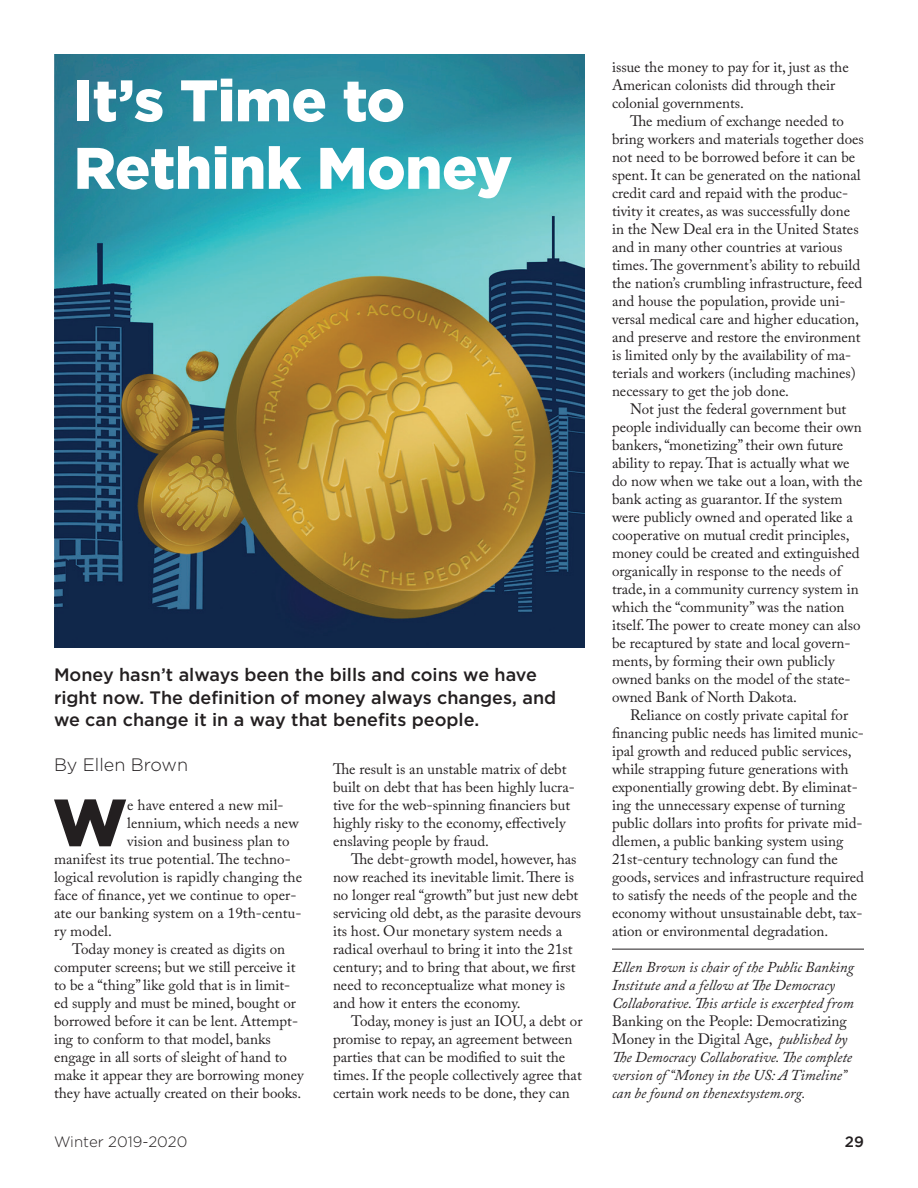
<style>
.page{position:relative;width:918px;height:1188px;background:#fff}
.page>*{position:absolute;margin:0;border:0;box-sizing:border-box;transform-origin:0 0}
.t1{font:900 66.45px "Gotham";color:#231f20}
.t2{font:900 58.5px/67.5px "Gotham";letter-spacing:-.005em;color:#fff}
.t3{font:500 18px/22.5px "Gotham";color:#231f20}
.t4{font:300 18px "Gotham";color:#231f20}
.t5{font:15px/18px "Adobe Caslon Pro";color:#231f20}
.t6{font:italic 15px/18px "Adobe Caslon Pro";color:#231f20}
.t7{font:300 15px "Gotham";color:#231f20}
.t8{font:500 15px "Gotham";color:#231f20}
.s1{font-style:normal}
</style>
<div class="page">
<img style="left:54px;top:54px;width:530px;height:594px">
<hr style="left:612px;top:949px;width:252px;height:1px;background:#231f20">
<h2 class="t2" style="left:74px;top:65px;width:440px">It’s Time to<br>Rethink Money</h2>
<p class="t3" style="left:54px;top:663px;width:504px">Money hasn’t always been the bills and coins we have right now. The definition of money always changes, and we can change it in a way that benefits people.</p>
<p class="t4" style="left:54px;top:755px;width:136px">By Ellen Brown</p>
<h1 class="t1" style="left:53px;top:784px;width:76px">W</h1>
<p class="t5" style="left:127px;top:796px;width:158px">e have entered a new mil-</p>
<p class="t5" style="left:127px;top:814px;width:173px">lennium, which needs a new</p>
<p class="t5" style="left:127px;top:832px;width:164px">vision and business plan to</p>
<p class="t5" style="left:54px;top:850px;width:238px">manifest its true potential. The techno-</p>
<p class="t5" style="left:54px;top:868px;width:250px">logical revolution is rapidly changing the</p>
<p class="t5" style="left:54px;top:886px;width:244px">face of finance, yet we continue to oper-</p>
<p class="t5" style="left:54px;top:904px;width:249px">ate our banking system on a 19th-centu-</p>
<p class="t5" style="left:54px;top:922px;width:60px">ry model.</p>
<p class="t5" style="left:72px;top:940px;width:215px">Today money is created as digits on</p>
<p class="t5" style="left:54px;top:958px;width:243px">computer screens; but we still perceive it</p>
<p class="t5" style="left:54px;top:976px;width:238px">to be a “thing” like gold that is in limit-</p>
<p class="t5" style="left:54px;top:994px;width:243px">ed supply and must be mined, bought or</p>
<p class="t5" style="left:54px;top:1012px;width:246px">borrowed before it can be lent. Attempt-</p>
<p class="t5" style="left:54px;top:1030px;width:218px">ing to conform to that model, banks</p>
<p class="t5" style="left:54px;top:1048px;width:235px">engage in all sorts of sleight of hand to</p>
<p class="t5" style="left:54px;top:1066px;width:251px">make it appear they are borrowing money</p>
<p class="t5" style="left:54px;top:1084px;width:249px">they have actually created on their books.</p>
<p class="t5" style="left:333px;top:760px;width:243px">The result is an unstable matrix of debt built on debt that has been highly lucra&shy;tive for the web-spinning financiers but highly risky to the economy, effectively enslaving people by fraud.</p>
<p class="t5" style="left:333px;top:850px;width:250px;text-indent:18px">The debt-growth model, however, has now reached its inevitable limit. There is no longer real “growth” but just new debt servicing old debt, as the parasite devours its host. Our monetary system needs a radical overhaul to bring it into the 21st century; and to bring that about, we first need to reconceptualize what money is and how it enters the economy.</p>
<p class="t5" style="left:333px;top:1012px;width:251px;text-indent:18px">Today, money is just an IOU, a debt or promise to repay, an agreement between parties that can be modified to suit the times. If the people collectively agree that certain work needs to be done, they can</p>
<p class="t5" style="left:612px;top:58px;width:238px">issue the money to pay for it, just as the<br>American colonists did through their colonial governments.</p>
<p class="t5" style="left:612px;top:112px;width:253px;text-indent:18px">The medium of exchange needed to bring workers and materials together does not need to be borrowed before it can be spent. It can be generated on the national credit card and repaid with the produc&shy;tivity it creates, as was successfully done in the New Deal era in the United States and in many other countries at various times. The government’s ability to rebuild the nation’s crumbling infrastructure, feed and house the population, provide uni&shy;versal medical care and higher education, and preserve and restore the environment is limited only by the availability of ma&shy;terials and workers (including machines) necessary to get the job done.</p>
<p class="t5" style="left:612px;top:400px;width:252px;text-indent:18px">Not just the federal government but people individually can become their own bankers, “monetizing” their own future ability to repay. That is actually what we do now when we take out a loan, with the bank acting as guarantor. If the system were publicly owned and operated like a cooperative on mutual credit principles, money could be created and extinguished organically in response to the needs of trade, in a community currency system in which the “community” was the nation itself. The power to create money can also be recaptured by state and local govern&shy;ments, by forming their own publicly owned banks on the model of the state&shy;owned Bank of North Dakota.</p>
<p class="t5" style="left:612px;top:706px;width:254px;text-indent:18px">Reliance on costly private capital for financing public needs has limited munic&shy;ipal growth and reduced public services, while strapping future generations with exponentially growing debt. By eliminat&shy;ing the unnecessary expense of turning public dollars into profits for private mid&shy;dlemen, a public banking system using 21st-century technology can fund the goods, services and infrastructure required to satisfy the needs of the people and the economy without unsustainable debt, tax&shy;ation or environmental degradation.</p>
<p class="t6" style="left:612px;top:958px;width:243px">Ellen Brown is chair of the Public Banking<br>Institute and a fellow at The Democracy<br>Collaborative. This article is excerpted from</p>
<p class="t6" style="left:612px;top:1012px;width:242px"><span class="s1">Banking on the People: Democratizing Money in the Digital Age,</span> published by The Democracy Collaborative. The complete version of “Money in the US: A Timeline” can be found on thenextsystem.org.</p>
<p class="t7" style="left:54px;top:1133px;width:135px">Winter 2019-2020</p>
<p class="t8" style="left:845px;top:1133px;width:21px">29</p>
</div>
